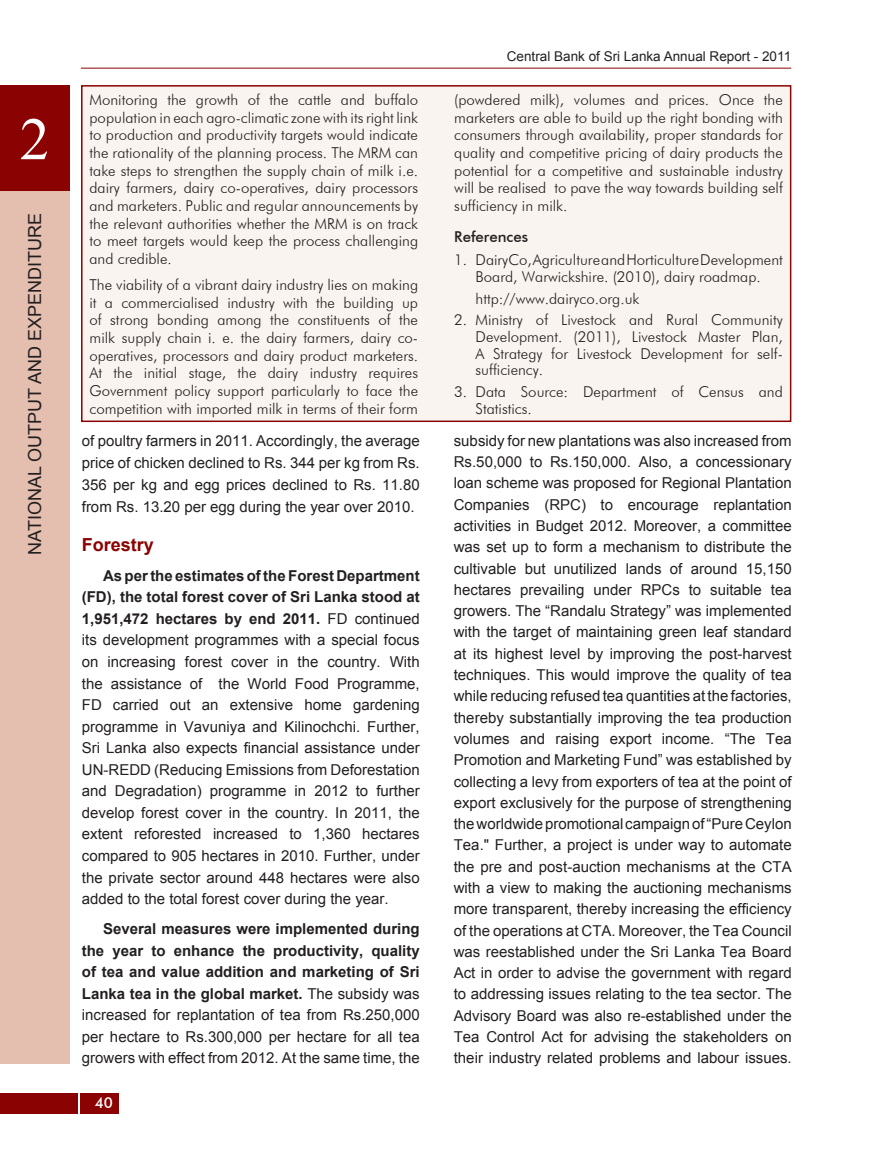
<style>
.page{position:relative;width:872px;height:1170px;background:#fff}
.page>*{position:absolute;margin:0;border:0;box-sizing:border-box;transform-origin:0 0}
.t1{font:60px "Times New Roman";color:#fff}
.t2{font:18px "Arial";color:#231f20}
.t3{font:700 18px "Arial";color:#8b0202}
.t4{font:15px/21.3px "Arial";color:#231f20;text-align:justify}
.t5{font:300 15px/17.7px "Futura BT";color:#231f20;text-align:justify}
.t6{font:500 15px "Futura BT";color:#231f20}
.t7{font:500 15px "Futura BT";color:#fff}
.t8{font:13.5px "Arial";color:#231f20}
.s1{font-weight:700}
</style>
<div class="page">
<div style="left:0;top:191px;width:69px;height:872px;background:#e4bfaf"></div>
<div style="left:0;top:85px;width:69px;height:106px;background:#8b0202"></div>
<div style="left:81px;top:1092px;width:38px;height:21px;background:#8b0202"></div>
<hr style="left:81px;top:68px;width:710px;height:1px;background:#8b0202">
<div style="left:0;top:1092px;width:77px;height:21px;background:#8b0202"></div>
<div style="left:81px;top:85px;width:710px;height:337px;background:#faf4f0;border:2px solid #8b0202"></div>
<p class="t1" style="left:20px;top:99px;width:32px">2</p>
<p class="t2" style="left:23px;top:554px;width:341px;rotate:-90deg">National Output and Expenditure</p>
<p class="t5" style="left:90px;top:91px;width:330px">Monitoring the growth of the cattle and buffalo population in each agro-climatic zone with its right link to production and productivity targets would indicate the rationality of the planning process. The MRM can take steps to strengthen the supply chain of milk i.e. dairy farmers, dairy co-operatives, dairy processors and marketers. Public and regular announcements by the relevant authorities whether the MRM is on track to meet targets would keep the process challenging and credible.</p>
<p class="t5" style="left:90px;top:276px;width:330px">The viability of a vibrant dairy industry lies on making it a commercialised industry with the building up of strong bonding among the constituents of the milk supply chain i. e. the dairy farmers, dairy co&shy;operatives, processors and dairy product marketers.<br>At the initial stage, the dairy industry requires Government policy support particularly to face the competition with imported milk in terms of their form</p>
<p class="t4" style="left:82px;top:429px;width:339px;line-height:22px">of poultry farmers in 2011. Accordingly, the average price of chicken declined to Rs. 344 per kg from Rs.<br>356 per kg and egg prices declined to Rs. 11.80 from Rs. 13.20 per egg during the year over 2010.</p>
<p class="t3" style="left:82px;top:532px;width:74px">Forestry</p>
<p class="t4" style="left:82px;top:565px;width:340px;text-indent:21px"><span class="s1">As per the estimates of the Forest Department (FD), the total forest cover of Sri Lanka stood at 1,951,472 hectares by end 2011.</span> FD continued its development programmes with a special focus on increasing forest cover in the country. With the assistance of the World Food Programme, FD carried out an extensive home gardening programme in Vavuniya and Kilinochchi. Further, Sri Lanka also expects financial assistance under U N-REDD (Reducing Emissions from Deforestation and Degradation) programme in 2012 to further develop forest cover in the country. In 2011, the extent reforested increased to 1,360 hectares compared to 905 hectares in 2010. Further, under the private sector around 448 hectares were also added to the total forest cover during the year.</p>
<p class="t4" style="left:82px;top:918px;width:339px;text-indent:21px"><span class="s1">Several measures were implemented during the year to enhance the productivity, quality of tea and value addition and marketing of Sri Lanka tea in the global market.</span> The subsidy was increased for replantation of tea from Rs.250,000 per hectare to Rs.300,000 per hectare for all tea growers with effect from 2012. At the same time, the</p>
<p class="t7" style="left:95px;top:1093px;width:20px">40</p>
<p class="t8" style="left:507px;top:47px;width:286px">Central Bank of Sri Lanka Annual Report - 2011</p>
<p class="t5" style="left:454px;top:91px;width:330px">(powdered milk), volumes and prices. Once the marketers are able to build up the right bonding with consumers through availability, proper standards for quality and competitive pricing of dairy products the potential for a competitive and sustainable industry will be realised to pave the way towards building self sufficiency in milk.</p>
<p class="t6" style="left:454px;top:228px;width:75px">References</p>
<p class="t5" style="left:454px;top:251px;width:330px;line-height:17px;text-align:center">1. DairyCo, Agriculture and Horticulture Development<br>Board, Warwickshire. (2010), dairy roadmap.</p>
<p class="t5" style="left:475px;top:289px;width:165px">http://www.dairyco.org.uk</p>
<p class="t5" style="left:475px;top:311px;width:309px;line-height:17px;text-indent:-21px">2. Ministry of Livestock and Rural Community Development. (2011), Livestock Master Plan, A Strategy for Livestock Development for self&shy;sufficiency.</p>
<p class="t5" style="left:475px;top:382px;width:309px;line-height:17px;text-indent:-21px">3. Data Source: Department of Census and<br>Statistics.</p>
<p class="t4" style="left:454px;top:430px;width:339px">subsidy for new plantations was also increased from Rs.50,000 to Rs.150,000. Also, a concessionary loan scheme was proposed for Regional Plantation Companies (RPC) to encourage replantation activities in Budget 2012. Moreover, a committee was set up to form a mechanism to distribute the cultivable but unutilized lands of around 15,150 hectares prevailing under RPCs to suitable tea growers. The “Randalu Strategy” was implemented with the target of maintaining green leaf standard at its highest level by improving the post-harvest techniques. This would improve the quality of tea while reducing refused tea quantities at the factories, thereby substantially improving the tea production volumes and raising export income. “The Tea Promotion and Marketing Fund” was established by collecting a levy from exporters of tea at the point of export exclusively for the purpose of strengthening the worldwide promotional campaign of “Pure Ceylon Tea." Further, a project is under way to automate the pre and post-auction mechanisms at the CTA with a view to making the auctioning mechanisms more transparent, thereby increasing the efficiency of the operations at CTA. Moreover, the Tea Council was reestablished under the Sri Lanka Tea Board Act in order to advise the government with regard to addressing issues relating to the tea sector. The Advisory Board was also re-established under the Tea Control Act for advising the stakeholders on their industry related problems and labour issues.</p>
</div>
